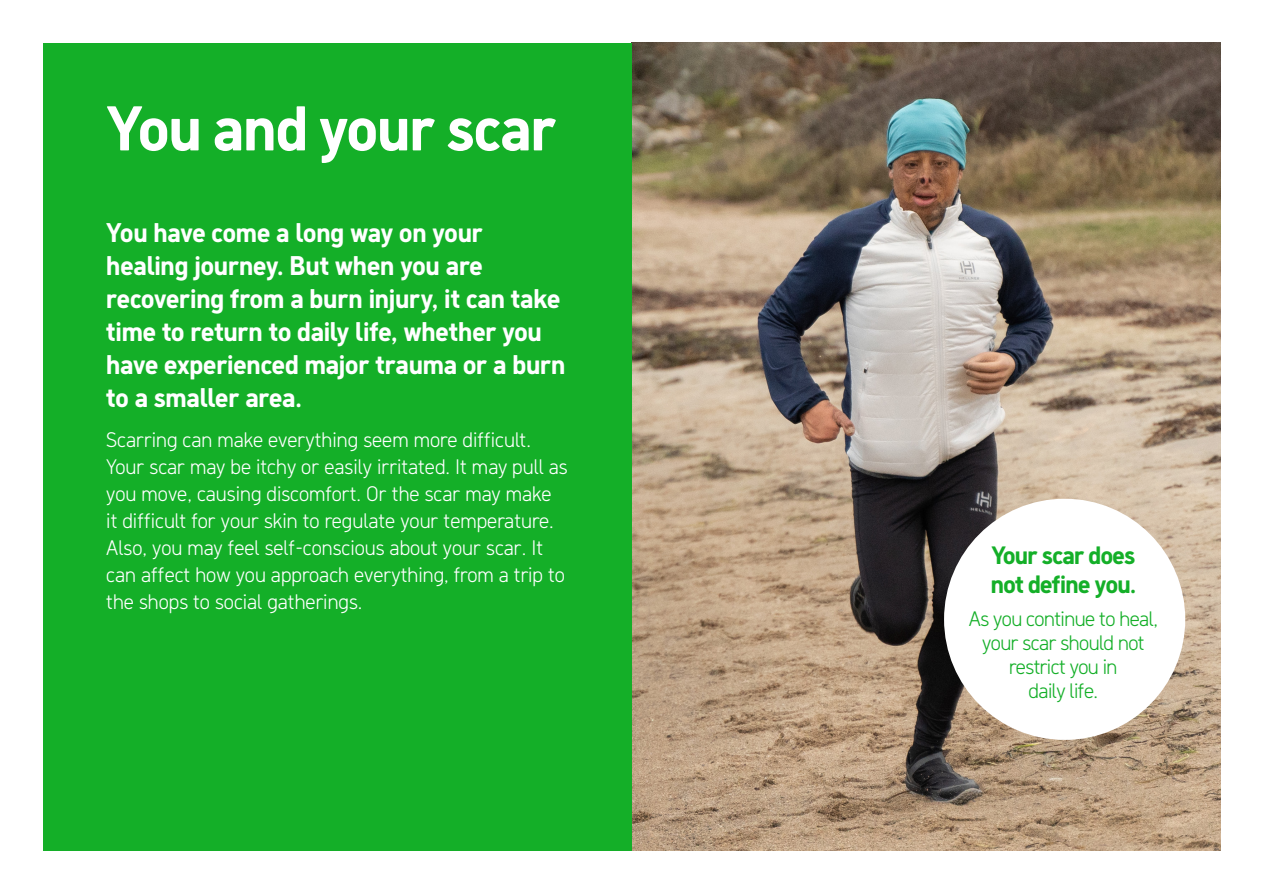
<style>
.page{position:relative;width:1263px;height:893px;background:#fff}
.page>*{position:absolute;margin:0;border:0;box-sizing:border-box;transform-origin:0 0}
.t1{font:700 63px "Molnlycke Sans";letter-spacing:-.01em;color:#fff}
.t2{font:700 27px/33px "Molnlycke Sans";letter-spacing:-.005em;color:#fff}
.t3{font:700 25.05px/29.5px "Molnlycke Sans";letter-spacing:-.025em;color:#14af28}
.t4{font:300 21px/27px "Molnlycke Sans";color:#fff}
.t5{font:300 20.85px/24px "Molnlycke Sans";letter-spacing:-.025em;color:#14af28;text-align:center}
</style>
<div class="page">
<img style="left:631px;top:43px;width:589px;height:807px">
<div style="left:43px;top:43px;width:588px;height:807px;background:#14af28"></div>
<div style="left:944px;top:499px;width:241px;height:241px;background:#fff;border-radius:50%"></div>
<h1 class="t1" style="left:106px;top:91px;width:452px">You and your scar</h1>
<p class="t2" style="left:106px;top:216px;width:461px">You have come a long way on your healing journey. But when you are recovering from a burn injury, it can take time to return to daily life, whether you have experienced major trauma or a burn to a smaller area.</p>
<p class="t4" style="left:106px;top:426px;width:463px">Scarring can make everything seem more difficult.<br>Your scar may be itchy or easily irritated. It may pull as you move, causing discomfort. Or the scar may make it difficult for your skin to regulate your temperature.<br>Also, you may feel self-conscious about your scar. It can affect how you approach everything, from a trip to the shops to social gatherings.</p>
<p class="t3" style="left:991px;top:540px;width:147px">Your scar does not define you.</p>
<p class="t5" style="left:969px;top:607px;width:191px">As you continue to heal, your scar should not restrict you in<br>daily life.</p>
</div>
